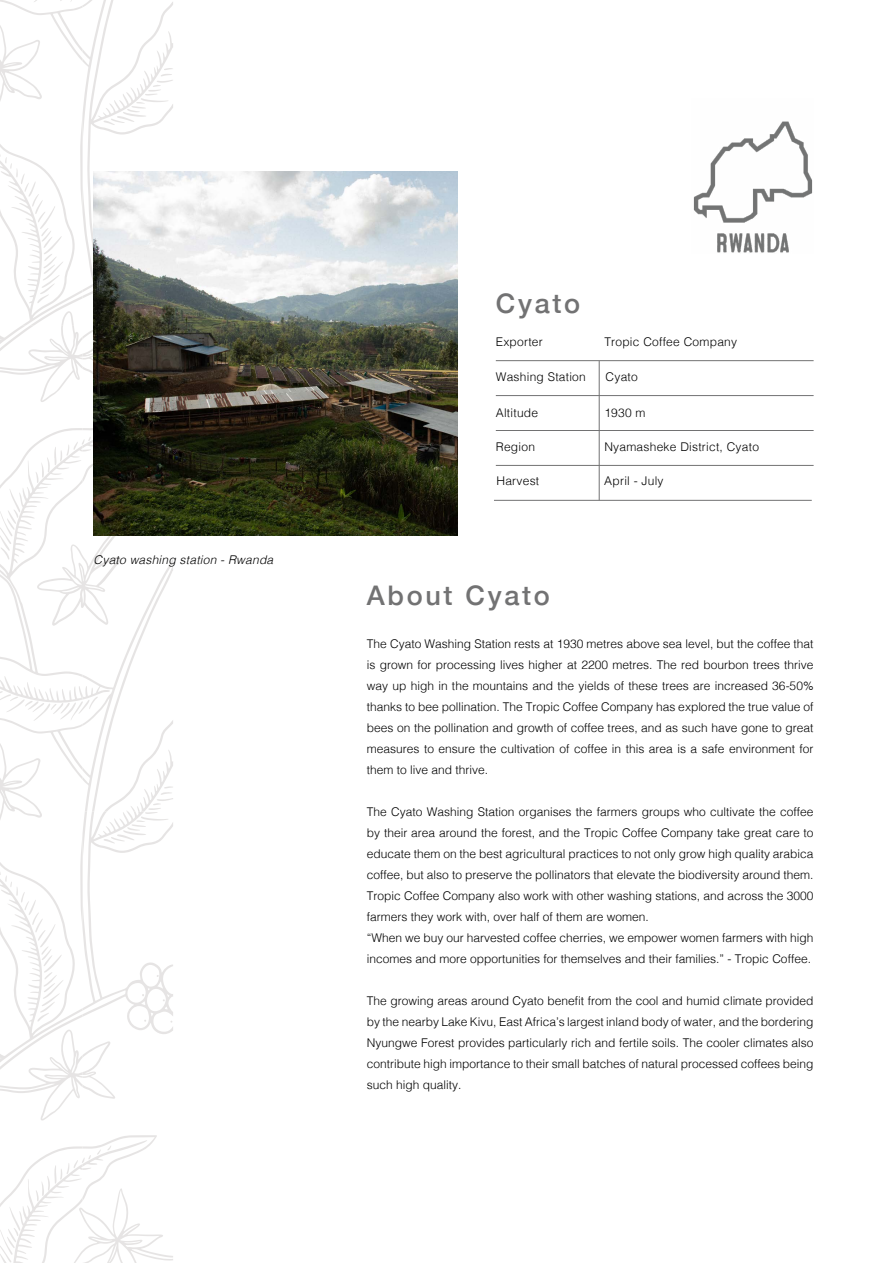
<style>
.page{position:relative;width:893px;height:1263px;background:#fff}
.page>*{position:absolute;margin:0;border:0;box-sizing:border-box;transform-origin:0 0}
.t1{font:500 27px "Helvetica Neue";letter-spacing:.1em;color:#727273}
.t2{font:300 12px/21px "Helvetica";color:#000;text-align:justify}
.t3{font:300 12px "Helvetica";letter-spacing:.02em;color:#000}
.t4{font:italic 300 12px "Helvetica";letter-spacing:.02em;color:#000}
</style>
<div class="page">
<svg style="left:0;top:0;width:173px;height:350px"></svg>
<svg style="left:0;top:350px;width:173px;height:913px"></svg>
<svg style="left:0;top:461px;width:61px;height:758px"></svg>
<svg style="left:0;top:740px;width:42px;height:93px"></svg>
<svg style="left:0;top:22px;width:42px;height:93px"></svg>
<svg style="left:104px;top:68px;width:69px;height:57px"></svg>
<svg style="left:104px;top:786px;width:69px;height:57px"></svg>
<svg style="left:0;top:691px;width:98px;height:30px"></svg>
<svg style="left:0;top:1206px;width:20px;height:57px"></svg>
<svg style="left:36px;top:1145px;width:137px;height:118px"></svg>
<svg style="left:0;top:489px;width:20px;height:71px"></svg>
<svg style="left:36px;top:427px;width:137px;height:199px"></svg>
<svg style="left:33px;top:0;width:17px;height:2px"></svg>
<svg style="left:60px;top:0;width:23px;height:2px"></svg>
<svg style="left:0;top:870px;width:63px;height:151px"></svg>
<svg style="left:0;top:152px;width:63px;height:151px"></svg>
<img style="left:94px;top:171px;width:364px;height:365px">
<hr style="left:496px;top:360px;width:318px;height:1px;background:#727273">
<hr style="left:496px;top:430px;width:318px;height:1px;background:#727273">
<hr style="left:496px;top:395px;width:318px;height:1px;background:#727273">
<hr style="left:496px;top:465px;width:318px;height:1px;background:#727273">
<hr style="left:599px;top:361px;width:1px;height:139px;background:#727273">
<img style="left:693px;top:121px;width:120px;height:132px">
<hr style="left:494px;top:500px;width:318px;height:1px;background:#727273">
<p class="t4" style="left:94px;top:549px;width:181px">Cyato washing station - Rwanda</p>
<h1 class="t1" style="left:496px;top:281px;width:86px">Cyato</h1>
<p class="t3" style="left:496px;top:332px;width:49px">Exporter</p>
<p class="t3" style="left:604px;top:332px;width:134px">Tropic Coffee Company</p>
<p class="t3" style="left:496px;top:366px;width:92px">Washing Station</p>
<p class="t2" style="left:606px;top:365px;width:34px">Cyato</p>
<p class="t3" style="left:496px;top:402px;width:44px">Altitude</p>
<p class="t2" style="left:604px;top:401px;width:43px">1930 m</p>
<p class="t2" style="left:496px;top:436px;width:41px">Region</p>
<p class="t3" style="left:604px;top:437px;width:156px">Nyamasheke District, Cyato</p>
<p class="t3" style="left:496px;top:470px;width:44px">Harvest</p>
<p class="t3" style="left:604px;top:471px;width:61px">April - July</p>
<h1 class="t1" style="left:367px;top:574px;width:185px">About Cyato</h1>
<p class="t2" style="left:367px;top:633px;width:448px">The Cyato Washing Station rests at 1930 metres above sea level, but the coffee that is grown for processing lives higher at 2200 metres. The red bourbon trees thrive way up high in the mountains and the yields of these trees are increased 36-50% thanks to bee pollination. The Tropic Coffee Company has explored the true value of bees on the pollination and growth of coffee trees, and as such have gone to great measures to ensure the cultivation of coffee in this area is a safe environment for them to live and thrive.</p>
<p class="t2" style="left:367px;top:801px;width:448px;text-align:left">The Cyato Washing Station organises the farmers groups who cultivate the coffee by their area around the forest, and the Tropic Coffee Company take great care to educate them on the best agricultural practices to not only grow high quality arabica coffee, but also to preserve the pollinators that elevate the biodiversity around them.<br>Tropic Coffee Company also work with other washing stations, and across the 3000 farmers they work with, over half of them are women.<br>“When we buy our harvested coffee cherries, we empower women farmers with high incomes and more opportunities for themselves and their families.” - Tropic Coffee.</p>
<p class="t2" style="left:367px;top:990px;width:448px">The growing areas around Cyato benefit from the cool and humid climate provided by the nearby Lake Kivu, East Africa’s largest inland body of water, and the bordering Nyungwe Forest provides particularly rich and fertile soils. The cooler climates also contribute high importance to their small batches of natural processed coffees being such high quality.</p>
</div>
